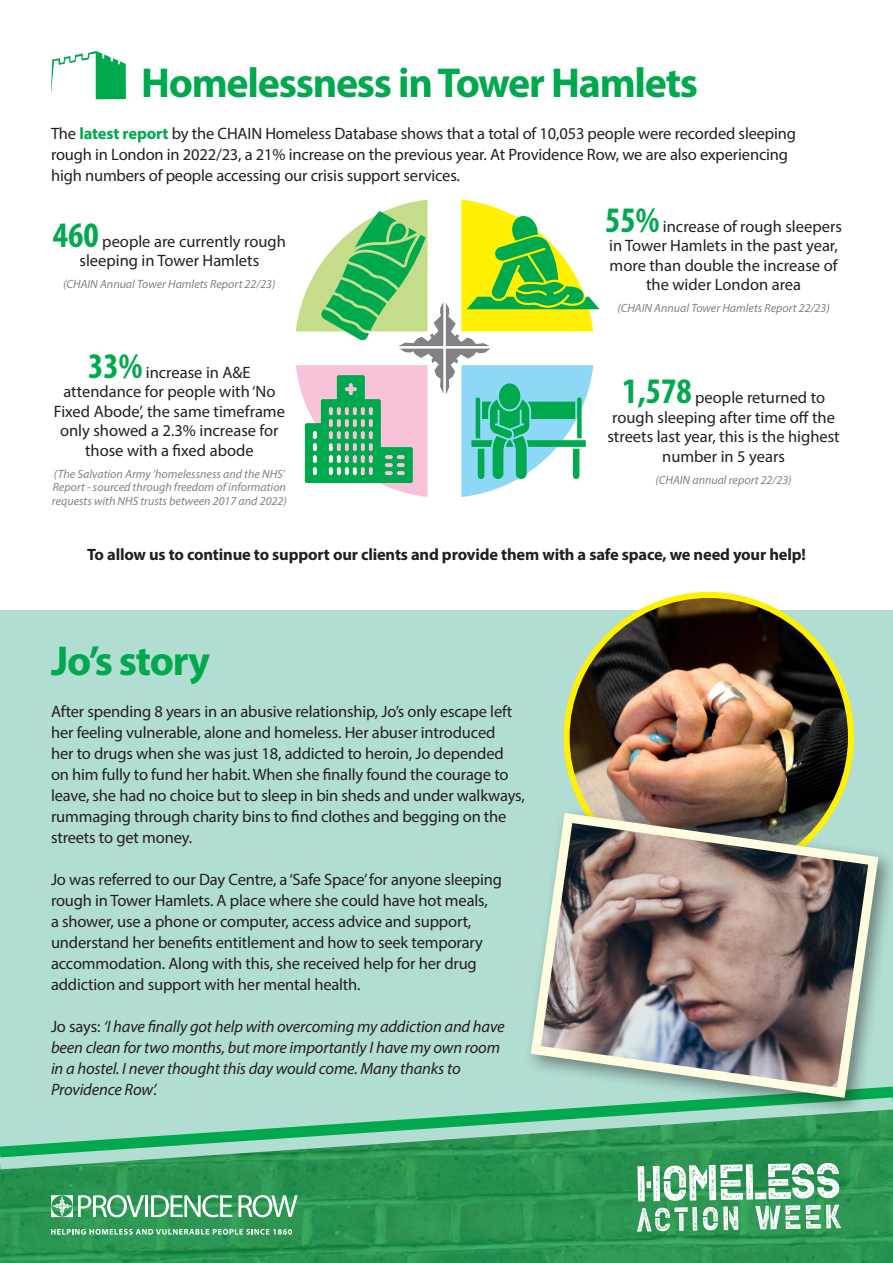
<style>
.page{position:relative;width:893px;height:1263px;background:#fff}
.page>*{position:absolute;margin:0;border:0;box-sizing:border-box;transform-origin:0 0}
.t1{font:700 42px "Myriad Pro";letter-spacing:-.03em;color:#00a94e}
.t2{font:16.5px/21px "Myriad Pro";letter-spacing:-.01em;color:#231f20;text-align:center}
.t3{font:italic 16.5px/21px "Myriad Pro";letter-spacing:-.01em;color:#231f20}
.t4{font:700 16.5px "Myriad Pro";letter-spacing:-.01em;color:#231f20}
.t5{font:italic 12px/13.5px "Myriad Pro";color:#808285}
.s1{font-weight:700;color:#00a94e}
.s2{font-weight:700;font-stretch:condensed;font-size:36px;color:#00a94e}
.s3{font-style:normal}
</style>
<div class="page">
<div style="left:0;top:610px;width:893px;height:568px;background:#b1ddd3"></div>
<img style="left:0;top:1176px;width:893px;height:87px">
<svg style="left:0;top:1111px;width:893px;height:65px"></svg>
<svg style="left:51px;top:1195px;width:93px;height:22px"></svg>
<hr style="left:145px;top:1195px;width:3px;height:22px;background:#fff">
<svg style="left:151px;top:1195px;width:81px;height:22px"></svg>
<svg style="left:238px;top:1195px;width:60px;height:22px"></svg>
<svg style="left:51px;top:1229px;width:241px;height:6px"></svg>
<svg style="left:51px;top:51px;width:75px;height:48px"></svg>
<img style="left:567px;top:597px;width:284px;height:207px">
<div style="left:522px;top:804px;width:371px;height:312px;background:#231f20;opacity:.5"></div>
<img style="left:526px;top:808px;width:357px;height:295px">
<svg style="left:296px;top:200px;width:303px;height:297px"></svg>
<svg style="left:637px;top:1163px;width:204px;height:68px"></svg>
<p class="t1" style="left:141px;top:55px;width:558px">Homelessness in Tower Hamlets</p>
<p class="t2" style="left:51px;top:123px;width:746px;text-align:left">The <span class="s1">latest report</span> by the CHAIN Homeless Database shows that a total of 10,053 people were recorded sleeping rough in London in 2022/23, a 21% increase on the previous year. At Providence Row, we are also experiencing high numbers of people accessing our crisis support services.</p>
<p class="t2" style="left:53px;top:231px;width:235px;line-height:19.5px"><span class="s2">460</span> people are currently rough sleeping in Tower Hamlets</p>
<p class="t5" style="left:63px;top:277px;width:214px">(CHAIN Annual Tower Hamlets Report 22/23)</p>
<p class="t2" style="left:54px;top:362px;width:233px;line-height:19.5px"><span class="s2">33%</span> increase in A&amp;E attendance for people with ‘No<br>Fixed Abode’, the same timeframe only showed a 2.3% increase for those with a fixed abode</p>
<p class="t5" style="left:52px;top:467px;width:236px">(The Salvation Army ‘homelessness and the NHS’<br>Report - sourced through freedom of information requests with NHS trusts between 2017 and 2022)</p>
<p class="t2" style="left:605px;top:216px;width:238px;line-height:19.5px"><span class="s2">55%</span> increase of rough sleepers in Tower Hamlets in the past year, more than double the increase of the wider London area</p>
<p class="t5" style="left:617px;top:301px;width:214px">(CHAIN Annual Tower Hamlets Report 22/23)</p>
<p class="t2" style="left:607px;top:388px;width:234px;line-height:19.5px"><span class="s2">1,578</span> people returned to rough sleeping after time off the streets last year, this is the highest number in 5 years</p>
<p class="t5" style="left:655px;top:473px;width:138px">(CHAIN annual report 22/23)</p>
<p class="t4" style="left:87px;top:544px;width:720px">To allow us to continue to support our clients and provide them with a safe space, we need your help!</p>
<p class="t1" style="left:51px;top:633px;width:161px">Jo’s story</p>
<p class="t2" style="left:51px;top:700px;width:475px;text-align:left">After spending 8 years in an abusive relationship, Jo’s only escape left her feeling vulnerable, alone and homeless. Her abuser introduced<br>her to drugs when she was just 18, addicted to heroin, Jo depended on him fully to fund her habit. When she finally found the courage to leave, she had no choice but to sleep in bin sheds and under walkways, rummaging through charity bins to find clothes and begging on the streets to get money.</p>
<p class="t2" style="left:51px;top:868px;width:452px;text-align:left">Jo was referred to our Day Centre, a ‘Safe Space’ for anyone sleeping rough in Tower Hamlets. A place where she could have hot meals,<br>a shower, use a phone or computer, access advice and support, understand her benefits entitlement and how to seek temporary accommodation. Along with this, she received help for her drug addiction and support with her mental health.</p>
<p class="t3" style="left:51px;top:1015px;width:455px"><span class="s3">Jo says:</span> ‘I have finally got help with overcoming my addiction and have been clean for two months, but more importantly I have my own room in a hostel. I never thought this day would come. Many thanks to Providence Row’.</p>
</div>
